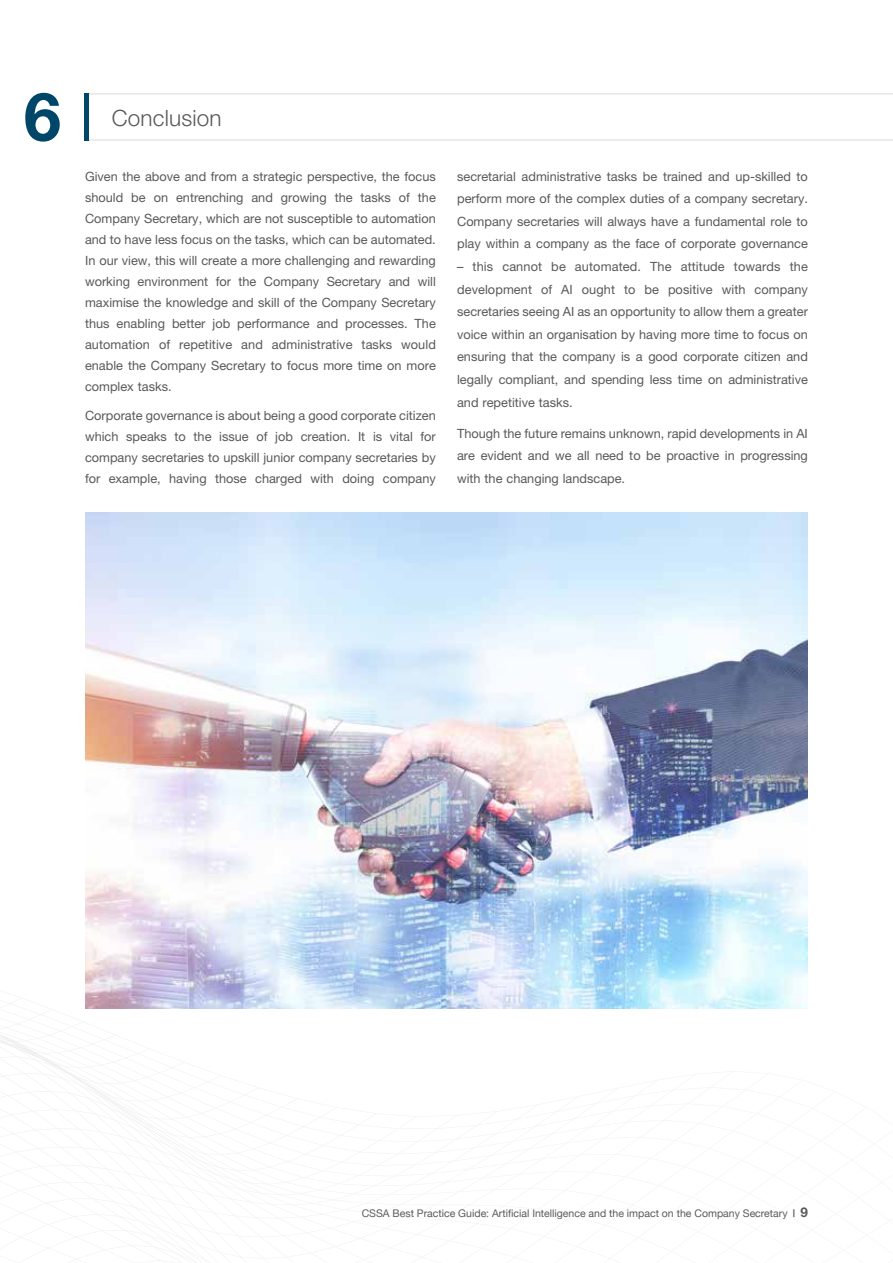
<style>
.page{position:relative;width:893px;height:1263px;background:#fff}
.page>*{position:absolute;margin:0;border:0;box-sizing:border-box;transform-origin:0 0}
.t1{font:700 67.05px "Helvetica Neue";color:#004668}
.t2{font:300 22.5px "Helvetica Neue";letter-spacing:.01em;color:#58595b}
.t3{font:12.75px/21px "Helvetica Neue";color:#58595b;text-align:justify}
.t4{font:10.5px "Helvetica Neue";color:#58595b}
.s1{font-weight:700}
.s2{font-weight:700;font-size:13.5px}
</style>
<div class="page">
<svg style="left:0;top:1003px;width:808px;height:260px"></svg>
<img style="left:85px;top:513px;width:723px;height:495px">
<svg style="left:89px;top:93px;width:804px;height:48px"></svg>
<hr style="left:85px;top:93px;width:4px;height:48px;background:#004668">
<h1 class="t1" style="left:24px;top:75px;width:39px">6</h1>
<h2 class="t2" style="left:112px;top:104px;width:111px">Conclusion</h2>
<p class="t3" style="left:85px;top:165px;width:352px">Given the above and from a strategic perspective, the focus should be on entrenching and growing the tasks of the Company Secretary, which are not susceptible to automation and to have less focus on the tasks, which can be automated.<br>In our view, this will create a more challenging and rewarding working environment for the Company Secretary and will maximise the knowledge and skill of the Company Secretary thus enabling better job performance and processes. The automation of repetitive and administrative tasks would enable the Company Secretary to focus more time on more complex tasks.</p>
<p class="t3" style="left:85px;top:405px;width:352px">Corporate governance is about being a good corporate citizen which speaks to the issue of job creation. It is vital for company secretaries to upskill junior company secretaries by for example, having those charged with doing company</p>
<p class="t3" style="left:457px;top:164px;width:352px;line-height:22.6px">secretarial administrative tasks be trained and up-skilled to perform more of the complex duties of a company secretary.<br>Company secretaries will always have a fundamental role to play within a company as the face of corporate governance</p>
<p class="t3" style="left:457px;top:255px;width:352px;line-height:22.6px">– this cannot be automated. The attitude towards the development of AI ought to be positive with company secretaries seeing AI as an opportunity to allow them a greater voice within an organisation by having more time to focus on ensuring that the company is a good corporate citizen and legally compliant, and spending less time on administrative and repetitive tasks.</p>
<p class="t3" style="left:457px;top:422px;width:352px;line-height:22.6px">Though the future remains unknown, rapid developments in AI are evident and we all need to be proactive in progressing with the changing landscape.</p>
<p class="t4" style="left:362px;top:1206px;width:448px">CSSA Best Practice Guide: Artificial Intelligence and the impact on the Company Secretary <span class="s1">|</span> <span class="s2">9</span></p>
</div>
